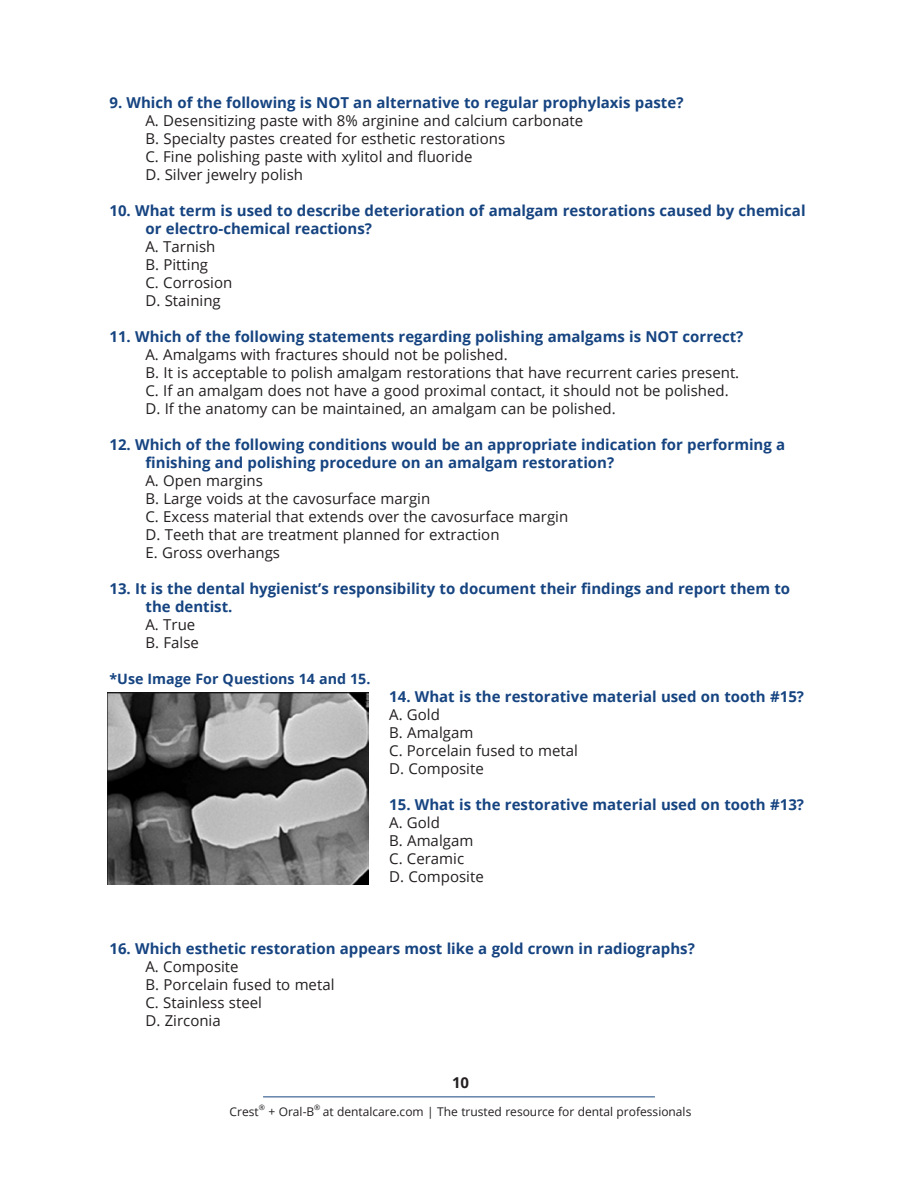
<style>
.page{position:relative;width:918px;height:1188px;background:#fff}
.page>*{position:absolute;margin:0;border:0;box-sizing:border-box;transform-origin:0 0}
.Test_Question_Choices{font:15px "Open Sans";color:#231f20}
.Test_Question{font:700 15px/18px "Open Sans";color:#164481}
.t1{font:700 15px "Open Sans";color:#231f20}
.Test_Question-2{font:700 14.25px "Open Sans";color:#164481}
.t2{font:12px "Open Sans";color:#231f20}
.t3{font:7.5px "Open Sans";color:#231f20}
</style>
<div class="page">
<hr style="left:263px;top:1096px;width:392px;height:1px;background:#164481">
<img style="left:108px;top:693px;width:260px;height:192px">
<p class="Test_Question" style="left:109px;top:93px;width:576px">9. Which of the following is NOT an alternative to regular prophylaxis paste?</p>
<p class="Test_Question_Choices" style="left:145px;top:110px;width:439px">A. Desensitizing paste with 8% arginine and calcium carbonate</p>
<p class="Test_Question_Choices" style="left:145px;top:128px;width:361px">B. Specialty pastes created for esthetic restorations</p>
<p class="Test_Question_Choices" style="left:145px;top:146px;width:328px">C. Fine polishing paste with xylitol and fluoride</p>
<p class="Test_Question_Choices" style="left:145px;top:164px;width:159px">D. Silver jewelry polish</p>
<p class="Test_Question" style="left:145px;top:201px;width:662px;text-indent:-36px">10. What term is used to describe deterioration of amalgam restorations caused by chemical or electro-chemical reactions?</p>
<p class="Test_Question_Choices" style="left:145px;top:236px;width:71px">A. Tarnish</p>
<p class="Test_Question_Choices" style="left:145px;top:254px;width:64px">B. Pitting</p>
<p class="Test_Question_Choices" style="left:145px;top:272px;width:88px">C. Corrosion</p>
<p class="Test_Question_Choices" style="left:145px;top:290px;width:77px">D. Staining</p>
<p class="Test_Question" style="left:109px;top:327px;width:635px">11. Which of the following statements regarding polishing amalgams is NOT correct?</p>
<p class="Test_Question_Choices" style="left:145px;top:344px;width:364px">A. Amalgams with fractures should not be polished.</p>
<p class="Test_Question_Choices" style="left:145px;top:362px;width:595px">B. It is acceptable to polish amalgam restorations that have recurrent caries present.</p>
<p class="Test_Question_Choices" style="left:145px;top:380px;width:585px">C. If an amalgam does not have a good proximal contact, it should not be polished.</p>
<p class="Test_Question_Choices" style="left:145px;top:398px;width:472px">D. If the anatomy can be maintained, an amalgam can be polished.</p>
<p class="Test_Question" style="left:145px;top:435px;width:641px;text-indent:-36px">12. Which of the following conditions would be an appropriate indication for performing a finishing and polishing procedure on an amalgam restoration?</p>
<p class="Test_Question_Choices" style="left:145px;top:470px;width:119px">A. Open margins</p>
<p class="Test_Question_Choices" style="left:145px;top:488px;width:286px">B. Large voids at the cavosurface margin</p>
<p class="Test_Question_Choices" style="left:145px;top:506px;width:424px">C. Excess material that extends over the cavosurface margin</p>
<p class="Test_Question_Choices" style="left:145px;top:524px;width:356px">D. Teeth that are treatment planned for extraction</p>
<p class="Test_Question_Choices" style="left:145px;top:542px;width:136px">E. Gross overhangs</p>
<p class="Test_Question" style="left:145px;top:579px;width:646px;text-indent:-36px">13. It is the dental hygienist’s responsibility to document their findings and report them to the dentist.</p>
<p class="Test_Question_Choices" style="left:145px;top:614px;width:51px">A. True</p>
<p class="Test_Question_Choices" style="left:145px;top:632px;width:55px">B. False</p>
<p class="Test_Question-2" style="left:109px;top:669px;width:262px">*Use Image For Questions 14 and 15.</p>
<p class="Test_Question" style="left:389px;top:687px;width:416px">14. What is the restorative material used on tooth #15?</p>
<p class="Test_Question_Choices" style="left:389px;top:704px;width:52px">A. Gold</p>
<p class="Test_Question_Choices" style="left:389px;top:722px;width:86px">B. Amalgam</p>
<p class="Test_Question_Choices" style="left:389px;top:740px;width:190px">C. Porcelain fused to metal</p>
<p class="Test_Question_Choices" style="left:389px;top:758px;width:96px">D. Composite</p>
<p class="Test_Question" style="left:389px;top:795px;width:416px">15. What is the restorative material used on tooth #13?</p>
<p class="Test_Question_Choices" style="left:389px;top:812px;width:52px">A. Gold</p>
<p class="Test_Question_Choices" style="left:389px;top:830px;width:86px">B. Amalgam</p>
<p class="Test_Question_Choices" style="left:389px;top:848px;width:76px">C. Ceramic</p>
<p class="Test_Question_Choices" style="left:389px;top:866px;width:96px">D. Composite</p>
<p class="Test_Question" style="left:109px;top:939px;width:587px">16. Which esthetic restoration appears most like a gold crown in radiographs?</p>
<p class="Test_Question_Choices" style="left:145px;top:956px;width:95px">A. Composite</p>
<p class="Test_Question_Choices" style="left:145px;top:974px;width:190px">B. Porcelain fused to metal</p>
<p class="Test_Question_Choices" style="left:145px;top:992px;width:118px">C. Stainless steel</p>
<p class="Test_Question_Choices" style="left:145px;top:1010px;width:77px">D. Zirconia</p>
<p class="t1" style="left:452px;top:1072px;width:19px">10</p>
<p class="t2" style="left:230px;top:1103px;width:31px">Crest</p>
<p class="t3" style="left:259px;top:1102px;width:8px">®</p>
<p class="t2" style="left:268px;top:1103px;width:47px">+ Oral-B</p>
<p class="t3" style="left:314px;top:1102px;width:8px">®</p>
<p class="t2" style="left:323px;top:1103px;width:370px">at dentalcare.com | The trusted resource for dental professionals</p>
</div>
